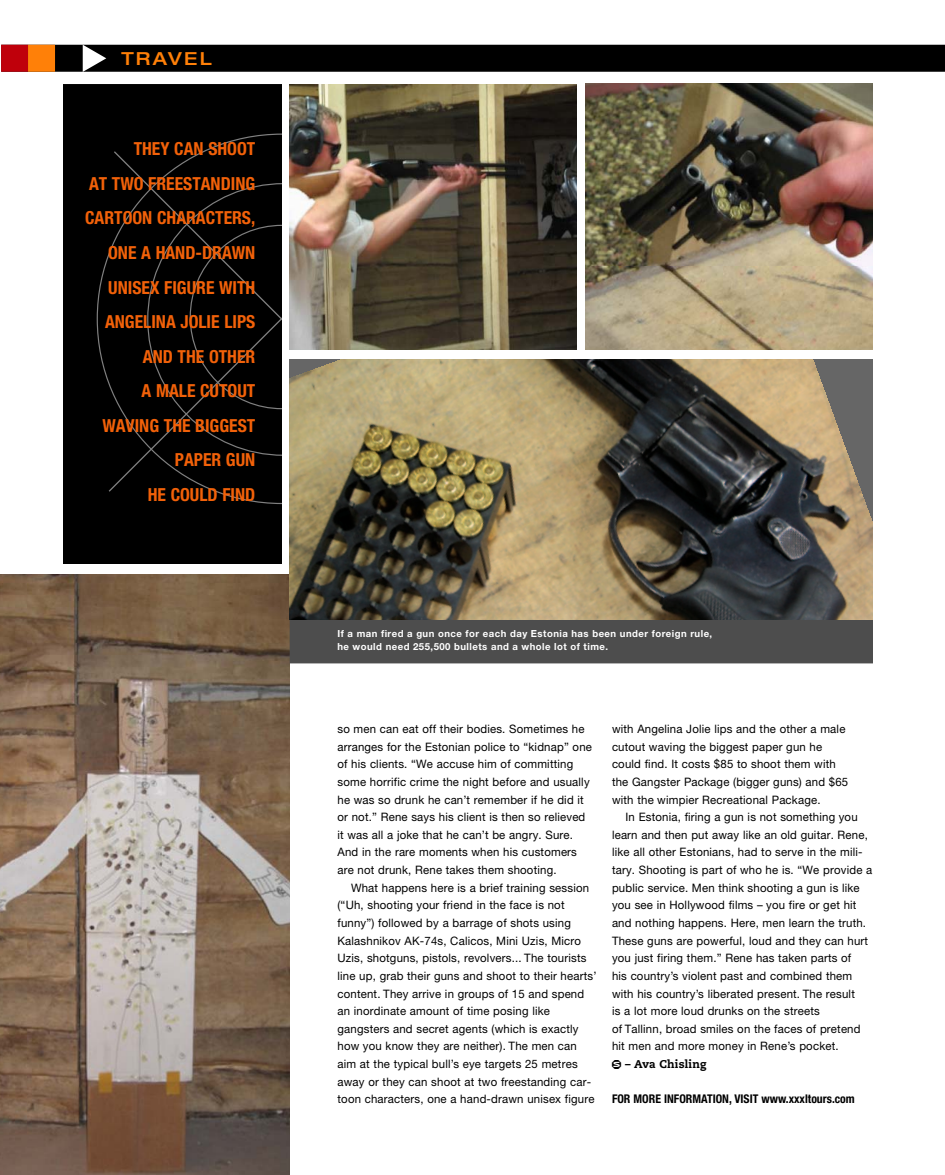
<style>
.page{position:relative;width:945px;height:1175px;background:#fff}
.page>*{position:absolute;margin:0;border:0;box-sizing:border-box;transform-origin:0 0}
.t1{font:700 condensed 18px/34.5px "Helvetica Neue LT Std";color:#f26109;text-align:right}
.t2{font:500 expanded 18px "Helvetica Neue LT Std";letter-spacing:.125em;color:#ff8008}
.t3{font:700 condensed 12px "Helvetica Neue";color:#000}
.t4{font:11.7px/17.5px "Helvetica Neue LT Std";letter-spacing:.015em;color:#000}
.t5{font:800 11.25px "Caecilia";letter-spacing:.02em;color:#000}
.t6{font:700 9.75px/12.8px "Helvetica Neue LT Std";letter-spacing:.05em;color:#fff}
.s1{color:#fff}
.s2{font-family:"Strut Font";font-weight:400;font-size:15px}
</style>
<div class="page">
<div style="left:63px;top:83px;width:219px;height:481px;background:#000"></div>
<svg style="left:107px;top:157px;width:175px;height:336px"></svg>
<img style="left:0;top:574px;width:290px;height:600px">
<div style="left:1px;top:45px;width:944px;height:27px;background:#000"></div>
<div style="left:1px;top:45px;width:27px;height:27px;background:#bf000b"></div>
<div style="left:28px;top:45px;width:27px;height:27px;background:#ff8008"></div>
<div style="left:0;top:72px;width:945px;height:12px;background:#fff"></div>
<div style="left:290px;top:618px;width:583px;height:45px;background:#4d4d4d"></div>
<img style="left:290px;top:359px;width:583px;height:260px">
<img style="left:290px;top:84px;width:287px;height:266px">
<img style="left:586px;top:84px;width:287px;height:266px">
<h1 class="t2" style="left:74px;top:52px;width:139px"><span class="s1">◆</span> TRAVEL</h1>
<h1 class="t1" style="left:85px;top:134px;width:172px">THEY CAN SHOOT<br>AT TWO FREESTANDING<br>CARTOON CHARACTERS,<br>ONE A HAND-DRAWN<br>UNISEX FIGURE WITH<br>ANGELINA JOLIE LIPS<br>AND THE OTHER<br>A MALE CUTOUT<br>WAVING THE BIGGEST<br>PAPER GUN<br>HE COULD FIND</h1>
<p class="t6" style="left:338px;top:628px;width:376px">If a man fired a gun once for each day Estonia has been under foreign rule, he would need 255,500 bullets and a whole lot of time.</p>
<p class="t4" style="left:338px;top:721px;width:256px">so men can eat off their bodies. Sometimes he arranges for the Estonian police to “kidnap” one of his clients. “We accuse him of committing some horrific crime the night before and usually he was so drunk he can’t remember if he did it or not.” Rene says his client is then so relieved it was all a joke that he can’t be angry. Sure.<br>And in the rare moments when his customers are not drunk, Rene takes them shooting.</p>
<p class="t4" style="left:338px;top:880px;width:261px;text-indent:14px">What happens here is a brief training session (“Uh, shooting your friend in the face is not funny”) followed by a barrage of shots using Kalashnikov AK-74s, Calicos, Mini Uzis, Micro Uzis, shotguns, pistols, revolvers... The tourists line up, grab their guns and shoot to their hearts’ content. They arrive in groups of 15 and spend an inordinate amount of time posing like gangsters and secret agents (which is exactly how you know they are neither). The men can aim at the typical bull’s eye targets 25 metres away or they can shoot at two freestanding car&shy;toon characters, one a hand-drawn unisex figure</p>
<p class="t4" style="left:612px;top:721px;width:238px">with Angelina Jolie lips and the other a male cutout waving the biggest paper gun he could find. It costs $85 to shoot them with the Gangster Package (bigger guns) and $65 with the wimpier Recreational Package.</p>
<p class="t4" style="left:612px;top:809px;width:262px;text-indent:14px">In Estonia, firing a gun is not something you learn and then put away like an old guitar. Rene, like all other Estonians, had to serve in the mili&shy;tary. Shooting is part of who he is. “We provide a public service. Men think shooting a gun is like you see in Hollywood films – you fire or get hit and nothing happens. Here, men learn the truth.<br>These guns are powerful, loud and they can hurt you just firing them.” Rene has taken parts of<br>his country’s violent past and combined them with his country’s liberated present. The result<br>is a lot more loud drunks on the streets<br>of Tallinn, broad smiles on the faces of pretend hit men and more money in Rene’s pocket.</p>
<p class="t5" style="left:612px;top:1059px;width:96px"><span class="s2">s</span> – Ava Chisling</p>
<p class="t3" style="left:612px;top:1094px;width:244px">FOR MORE INFORMATION, VISIT www.xxxltours.com</p>
</div>
